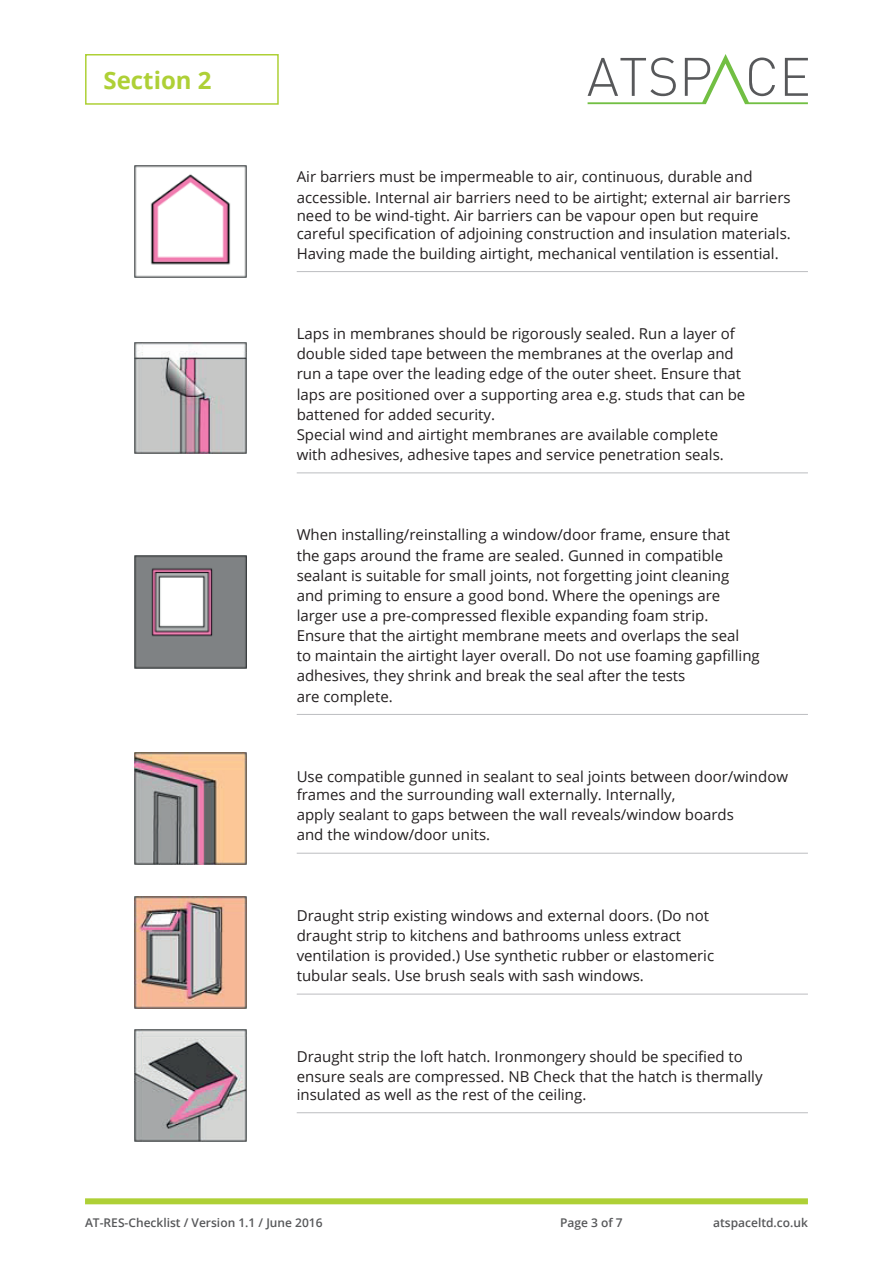
<style>
.page{position:relative;width:893px;height:1263px;background:#fff}
.page>*{position:absolute;margin:0;border:0;box-sizing:border-box;transform-origin:0 0}
.t1{font:700 24px "Open Sans";color:#aed036}
.t2{font:15px/20.1px "Open Sans";color:#231f20}
.t3{font:600 12px "Open Sans";color:#57585a}
</style>
<div class="page">
<hr style="left:297px;top:271px;width:511px;height:1px;background:#bcbdc0">
<hr style="left:297px;top:473px;width:511px;height:1px;background:#bcbdc0">
<hr style="left:297px;top:714px;width:511px;height:1px;background:#bcbdc0">
<hr style="left:297px;top:853px;width:511px;height:1px;background:#bcbdc0">
<hr style="left:297px;top:994px;width:511px;height:1px;background:#bcbdc0">
<hr style="left:297px;top:1112px;width:511px;height:1px;background:#bcbdc0">
<div style="left:85px;top:54px;width:194px;height:51px;border:2px solid #aed036"></div>
<img style="left:135px;top:342px;width:112px;height:112px">
<img style="left:135px;top:166px;width:112px;height:112px">
<img style="left:135px;top:555px;width:112px;height:114px">
<img style="left:135px;top:752px;width:112px;height:112px">
<img style="left:135px;top:896px;width:112px;height:112px">
<img style="left:135px;top:1030px;width:112px;height:112px">
<svg style="left:588px;top:54px;width:220px;height:50px"></svg>
<div style="left:85px;top:1198px;width:723px;height:6px;background:#aed036"></div>
<h1 class="t1" style="left:104px;top:63px;width:110px">Section 2</h1>
<p class="t2" style="left:297px;top:166px;width:495px">Air barriers must be impermeable to air, continuous, durable and accessible. Internal air barriers need to be airtight; external air barriers</p>
<p class="t2" style="left:297px;top:206px;width:496px;line-height:18px">need to be wind-tight. Air barriers can be vapour open but require careful specification of adjoining construction and insulation materials.</p>
<p class="t2" style="left:297px;top:243px;width:483px">Having made the building airtight, mechanical ventilation is essential.</p>
<p class="t2" style="left:297px;top:323px;width:450px">Laps in membranes should be rigorously sealed. Run a layer of double sided tape between the membranes at the overlap and run a tape over the leading edge of the outer sheet. Ensure that laps are positioned over a supporting area e.g. studs that can be battened for added security.<br>Special wind and airtight membranes are available complete with adhesives, adhesive tapes and service penetration seals.</p>
<p class="t2" style="left:297px;top:525px;width:464px">When installing/reinstalling a window/door frame, ensure that<br>the gaps around the frame are sealed. Gunned in compatible sealant is suitable for small joints, not forgetting joint cleaning and priming to ensure a good bond. Where the openings are larger use a pre-compressed flexible expanding foam strip.<br>Ensure that the airtight membrane meets and overlaps the seal<br>to maintain the airtight layer overall. Do not use foaming gapfilling adhesives, they shrink and break the seal after the tests<br>are complete.</p>
<p class="t2" style="left:297px;top:767px;width:493px;line-height:18px">Use compatible gunned in sealant to seal joints between door/window frames and the surrounding wall externally. Internally,</p>
<p class="t2" style="left:297px;top:804px;width:439px">apply sealant to gaps between the wall reveals/window boards and the window/door units.</p>
<p class="t2" style="left:297px;top:905px;width:419px">Draught strip existing windows and external doors. (Do not draught strip to kitchens and bathrooms unless extract ventilation is provided.) Use synthetic rubber or elastomeric tubular seals. Use brush seals with sash windows.</p>
<p class="t2" style="left:297px;top:1046px;width:467px">Draught strip the loft hatch. Ironmongery should be specified to ensure seals are compressed. NB Check that the hatch is thermally</p>
<p class="t2" style="left:297px;top:1084px;width:291px">insulated as well as the rest of the ceiling.</p>
<p class="t3" style="left:85px;top:1214px;width:239px">AT-RES-Checklist / Version 1.1 / June 2016</p>
<p class="t3" style="left:560px;top:1214px;width:64px">Page 3 of 7</p>
<p class="t3" style="left:713px;top:1214px;width:96px">atspaceltd.co.uk</p>
</div>
